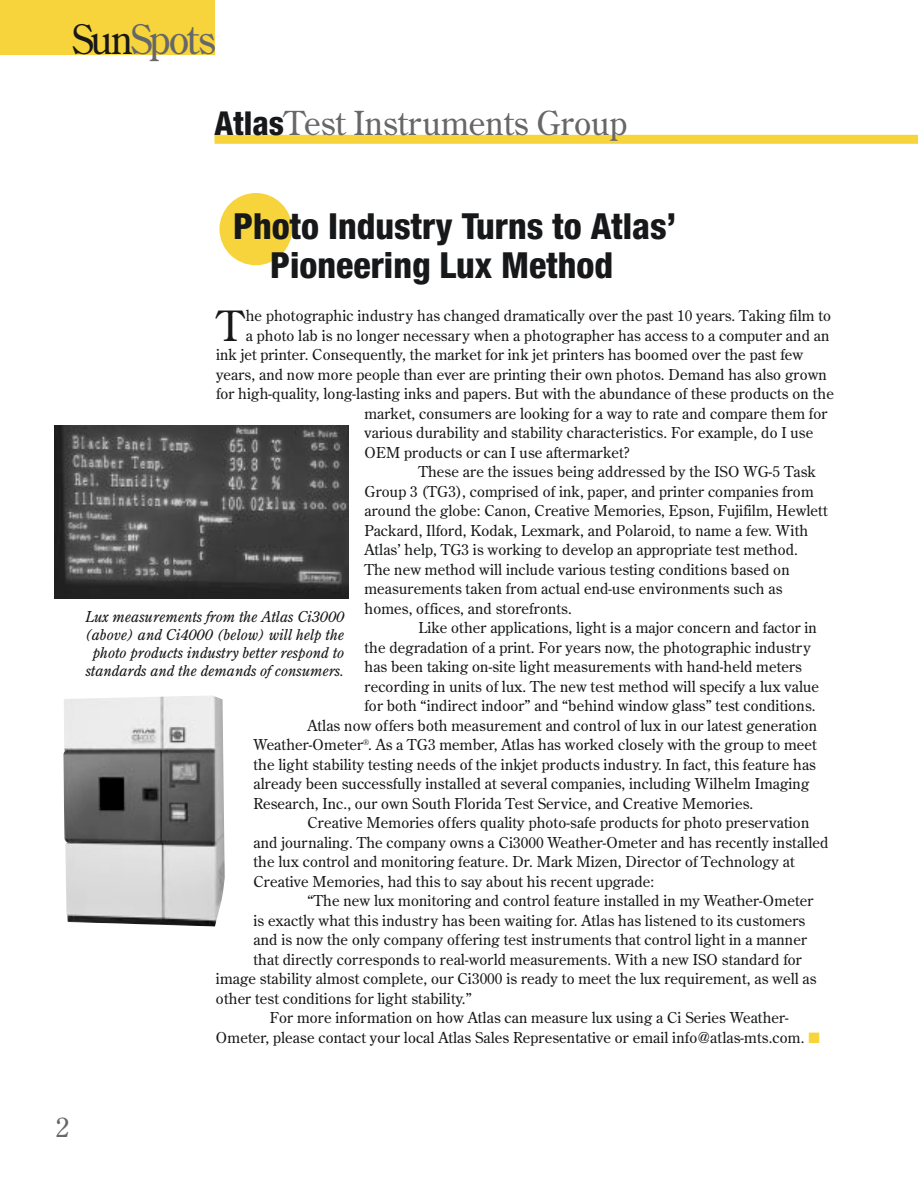
<style>
.page{position:relative;width:918px;height:1188px;background:#fff}
.page>*{position:absolute;margin:0;border:0;box-sizing:border-box;transform-origin:0 0}
.t1{font:41.55px "Century Old Style";color:#171819}
.t2{font:40.5px "Century Old Style";letter-spacing:-.065em;color:#666768}
.t3{font:800 condensed 36px/39px "Helvetica Neue";color:#171819;text-align:center}
.t4{font:33px "Century Old Style";color:#666768}
.t5{font:27px "Century Old Style";color:#666768}
.t6{font:15px "Century Old Style";letter-spacing:.01em;color:#171819}
.t7{font:italic 15px/18px "Century Old Style";color:#171819;text-align:center}
.s1{color:#171819}
.s2{font-family:"Helvetica Neue";font-weight:800;font-stretch:condensed;color:#171819}
.s3{color:#f7d43b}
</style>
<div class="page">
<div style="left:0;top:0;width:214px;height:54px;background:#f7d43b"></div>
<div style="left:214px;top:135px;width:704px;height:9px;background:#f7d43b"></div>
<img style="left:54px;top:426px;width:295px;height:173px">
<img style="left:63px;top:696px;width:162px;height:230px">
<h2 class="t2" style="left:72px;top:23px;width:145px"><span class="s1">Sun</span>Spots</h2>
<h3 class="t4" style="left:214px;top:109px;width:414px"><span class="s2">Atlas</span>Test Instruments Group</h3>
<h3 class="t3" style="left:216px;top:210px;width:462px"><span class="s3">●</span>Photo Industry Turns to Atlas’<br>Pioneering Lux Method</h3>
<h1 class="t1" style="left:217px;top:309px;width:28px">T</h1>
<p class="t6" style="left:246px;top:310px;width:587px">he photographic industry has changed dramatically over the past 10 years. Taking film to</p>
<p class="t6" style="left:246px;top:329px;width:585px">a photo lab is no longer necessary when a photographer has access to a computer and an</p>
<p class="t6" style="left:216px;top:349px;width:589px">ink jet printer. Consequently, the market for ink jet printers has boomed over the past few</p>
<p class="t6" style="left:216px;top:368px;width:612px">years, and now more people than ever are printing their own photos. Demand has also grown</p>
<p class="t6" style="left:216px;top:388px;width:619px">for high-quality, long-lasting inks and papers. But with the abundance of these products on the</p>
<p class="t6" style="left:364px;top:407px;width:464px">market, consumers are looking for a way to rate and compare them for</p>
<p class="t6" style="left:364px;top:427px;width:450px">various durability and stability characteristics. For example, do I use</p>
<p class="t6" style="left:364px;top:446px;width:267px">OEM products or can I use aftermarket?</p>
<p class="t6" style="left:418px;top:466px;width:399px">These are the issues being addressed by the ISO WG-5 Task</p>
<p class="t6" style="left:364px;top:485px;width:451px">Group 3 (TG3), comprised of ink, paper, and printer companies from</p>
<p class="t6" style="left:364px;top:505px;width:465px">around the globe: Canon, Creative Memories, Epson, Fujifilm, Hewlett</p>
<p class="t6" style="left:364px;top:524px;width:445px">Packard, Ilford, Kodak, Lexmark, and Polaroid, to name a few. With</p>
<p class="t6" style="left:364px;top:544px;width:435px">Atlas’ help, TG3 is working to develop an appropriate test method.</p>
<p class="t6" style="left:364px;top:563px;width:427px">The new method will include various testing conditions based on</p>
<p class="t6" style="left:364px;top:583px;width:419px">measurements taken from actual end-use environments such as</p>
<p class="t6" style="left:364px;top:602px;width:209px">homes, offices, and storefronts.</p>
<p class="t6" style="left:418px;top:622px;width:400px">Like other applications, light is a major concern and factor in</p>
<p class="t6" style="left:364px;top:641px;width:448px">the degradation of a print. For years now, the photographic industry</p>
<p class="t6" style="left:364px;top:661px;width:439px">has been taking on-site light measurements with hand-held meters</p>
<p class="t6" style="left:364px;top:680px;width:456px">recording in units of lux. The new test method will specify a lux value</p>
<p class="t6" style="left:364px;top:700px;width:453px">for both “indirect indoor” and “behind window glass” test conditions.</p>
<p class="t6" style="left:307px;top:719px;width:511px">Atlas now offers both measurement and control of lux in our latest generation</p>
<p class="t6" style="left:253px;top:739px;width:565px">Weather-Ometer<sup>®</sup>. As a TG3 member, Atlas has worked closely with the group to meet</p>
<p class="t6" style="left:253px;top:758px;width:564px">the light stability testing needs of the inkjet products industry. In fact, this feature has</p>
<p class="t6" style="left:253px;top:778px;width:557px">already been successfully installed at several companies, including Wilhelm Imaging</p>
<p class="t6" style="left:253px;top:797px;width:501px">Research, Inc., our own South Florida Test Service, and Creative Memories.</p>
<p class="t6" style="left:307px;top:817px;width:503px">Creative Memories offers quality photo-safe products for photo preservation</p>
<p class="t6" style="left:253px;top:836px;width:576px">and journaling. The company owns a Ci3000 Weather-Ometer and has recently installed</p>
<p class="t6" style="left:253px;top:856px;width:543px">the lux control and monitoring feature. Dr. Mark Mizen, Director of Technology at</p>
<p class="t6" style="left:253px;top:875px;width:402px">Creative Memories, had this to say about his recent upgrade:</p>
<p class="t6" style="left:307px;top:895px;width:507px">“The new lux monitoring and control feature installed in my Weather-Ometer</p>
<p class="t6" style="left:253px;top:914px;width:553px">is exactly what this industry has been waiting for. Atlas has listened to its customers</p>
<p class="t6" style="left:253px;top:934px;width:555px">and is now the only company offering test instruments that control light in a manner</p>
<p class="t6" style="left:253px;top:953px;width:550px">that directly corresponds to real-world measurements. With a new ISO standard for</p>
<p class="t6" style="left:216px;top:973px;width:602px">image stability almost complete, our Ci3000 is ready to meet the lux requirement, as well as</p>
<p class="t6" style="left:216px;top:992px;width:257px">other test conditions for light stability.”</p>
<p class="t6" style="left:270px;top:1012px;width:520px">For more information on how Atlas can measure lux using a Ci Series Weather-</p>
<p class="t6" style="left:216px;top:1031px;width:605px">Ometer, please contact your local Atlas Sales Representative or email info@atlas-mts.com. <span class="s3">■</span></p>
<p class="t7" style="left:85px;top:608px;width:261px">Lux measurements from the Atlas Ci3000 (above) and Ci4000 (below) will help the photo products industry better respond to standards and the demands of consumers.</p>
<h3 class="t5" style="left:56px;top:1116px;width:15px">2</h3>
</div>
